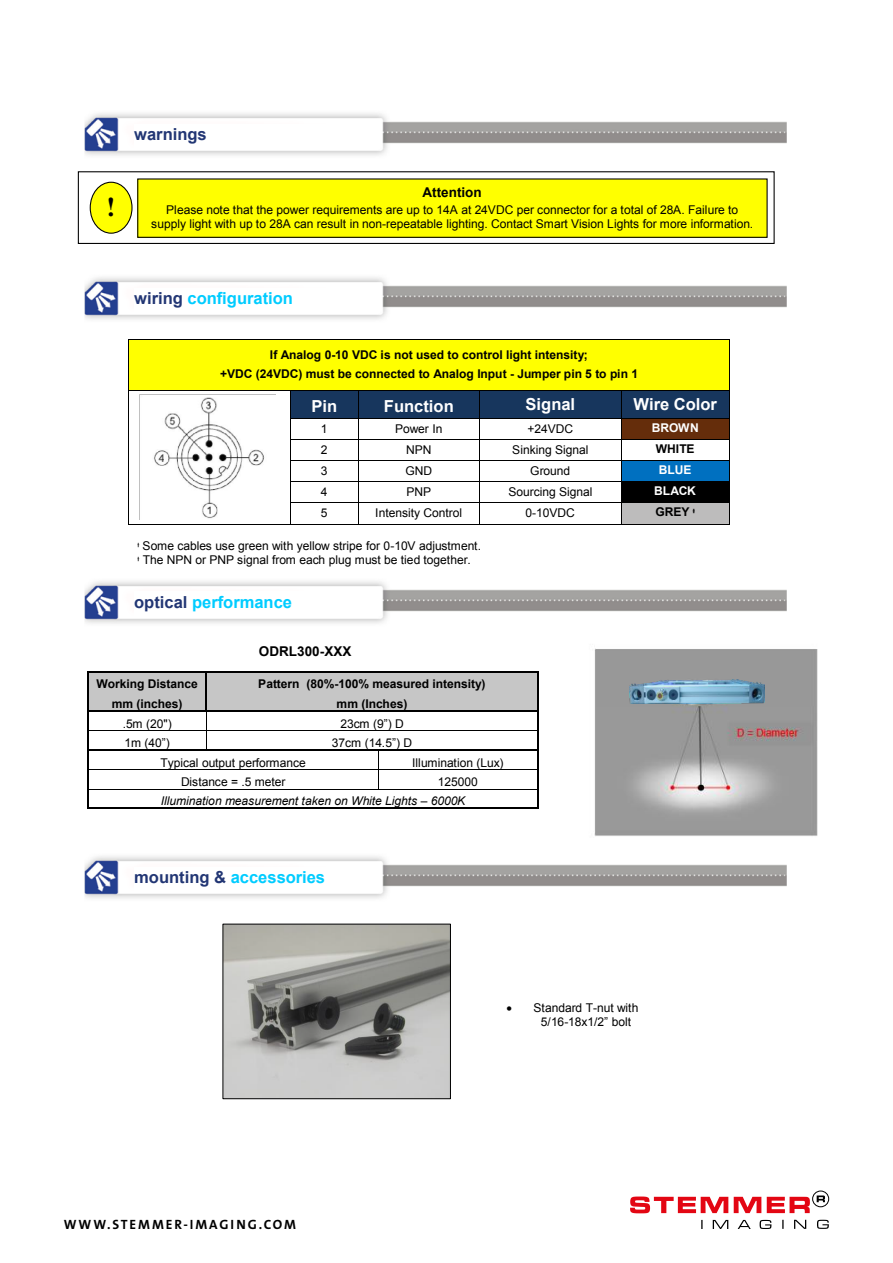
<style>
.page{position:relative;width:893px;height:1263px;background:#fff}
.page>*{position:absolute;margin:0;border:0;box-sizing:border-box;transform-origin:0 0}
.t1{font:700 27px "Times New Roman";color:#000}
.t2{font:700 16.5px "Arial";color:#0cf}
.t3{font:700 16.5px "Arial";color:#fff}
.t4{font:700 16.5px "Arial";color:#223674}
.t5{font:13.5px "The Sans LP7 Bld";letter-spacing:.145em;color:#000}
.t6{font:700 13.5px "Arial";color:#000}
.t7{font:12px/13.6px "Arial";letter-spacing:-.005em;color:#000}
.t8{font:700 12px/18.5px "Arial";color:#000;text-align:center}
.t9{font:italic 12px/19px "Arial";letter-spacing:-.005em;color:#000}
.t10{font:700 12px "Arial";letter-spacing:-.005em;color:#fff}
.t11{font:12px "Arial";color:#000}
.t12{font:700 12px "Arial";color:#000}
.s1{color:#223674}
.s2{font-style:inherit}
.s3{font-style:normal}
</style>
<div class="page">
<svg style="left:701px;top:1220px;width:128px;height:9px"></svg>
<svg style="left:630px;top:1196px;width:180px;height:17px"></svg>
<svg style="left:817px;top:1195px;width:8px;height:7px"></svg>
<div style="left:812px;top:1191px;width:17px;height:16px;border:1px solid #000;border-radius:50%"></div>
<img style="left:594px;top:648px;width:224px;height:188px">
<div style="left:129px;top:340px;width:600px;height:50px;background:#ff0"></div>
<hr style="left:129px;top:339px;width:600px;height:1px;background:#000">
<hr style="left:128px;top:340px;width:1px;height:50px;background:#000">
<hr style="left:729px;top:340px;width:1px;height:50px;background:#000">
<div style="left:291px;top:391px;width:67px;height:27px;background:#17365d"></div>
<div style="left:358px;top:391px;width:121px;height:27px;background:#17365d"></div>
<div style="left:480px;top:391px;width:141px;height:27px;background:#17365d"></div>
<div style="left:622px;top:391px;width:107px;height:27px;background:#17365d"></div>
<hr style="left:129px;top:390px;width:161px;height:1px;background:#000">
<hr style="left:291px;top:390px;width:67px;height:1px;background:#000">
<hr style="left:358px;top:390px;width:121px;height:1px;background:#000">
<hr style="left:480px;top:390px;width:141px;height:1px;background:#000">
<hr style="left:622px;top:390px;width:107px;height:1px;background:#000">
<div style="left:622px;top:418px;width:107px;height:21px;background:#652d0b"></div>
<hr style="left:291px;top:418px;width:67px;height:1px;background:#000">
<hr style="left:358px;top:418px;width:121px;height:1px;background:#000">
<hr style="left:480px;top:418px;width:141px;height:1px;background:#000">
<hr style="left:622px;top:418px;width:107px;height:1px;background:#000">
<hr style="left:291px;top:439px;width:67px;height:1px;background:#000">
<hr style="left:358px;top:439px;width:121px;height:1px;background:#000">
<hr style="left:480px;top:439px;width:141px;height:1px;background:#000">
<hr style="left:622px;top:439px;width:107px;height:1px;background:#000">
<div style="left:622px;top:461px;width:107px;height:20px;background:#0070c0"></div>
<hr style="left:291px;top:460px;width:67px;height:1px;background:#000">
<hr style="left:358px;top:460px;width:121px;height:1px;background:#000">
<hr style="left:480px;top:460px;width:141px;height:1px;background:#000">
<hr style="left:622px;top:460px;width:107px;height:1px;background:#000">
<div style="left:622px;top:481px;width:107px;height:21px;background:#000"></div>
<hr style="left:291px;top:481px;width:67px;height:1px;background:#000">
<hr style="left:358px;top:481px;width:121px;height:1px;background:#000">
<hr style="left:480px;top:481px;width:141px;height:1px;background:#000">
<div style="left:622px;top:503px;width:107px;height:21px;background:#bdbcbc"></div>
<hr style="left:291px;top:502px;width:67px;height:1px;background:#000">
<hr style="left:358px;top:502px;width:121px;height:1px;background:#000">
<hr style="left:480px;top:502px;width:141px;height:1px;background:#000">
<hr style="left:622px;top:502px;width:107px;height:1px;background:#000">
<svg style="left:128px;top:390px;width:1px;height:135px"></svg>
<hr style="left:129px;top:524px;width:161px;height:1px;background:#000">
<svg style="left:290px;top:390px;width:1px;height:135px"></svg>
<hr style="left:291px;top:524px;width:67px;height:1px;background:#000">
<svg style="left:358px;top:391px;width:1px;height:133px"></svg>
<hr style="left:358px;top:524px;width:121px;height:1px;background:#000">
<svg style="left:479px;top:390px;width:1px;height:135px"></svg>
<hr style="left:480px;top:524px;width:141px;height:1px;background:#000">
<svg style="left:621px;top:390px;width:1px;height:135px"></svg>
<hr style="left:622px;top:524px;width:107px;height:1px;background:#000">
<svg style="left:729px;top:390px;width:1px;height:135px"></svg>
<div style="left:89px;top:672px;width:116px;height:19px;background:#c6c6c6"></div>
<div style="left:207px;top:672px;width:330px;height:19px;background:#c6c6c6"></div>
<hr style="left:89px;top:671px;width:116px;height:1px;background:#000">
<hr style="left:207px;top:671px;width:330px;height:1px;background:#000">
<div style="left:89px;top:691px;width:116px;height:19px;background:#c6c6c6"></div>
<div style="left:207px;top:691px;width:330px;height:19px;background:#c6c6c6"></div>
<hr style="left:89px;top:710px;width:116px;height:2px;background:#000">
<hr style="left:208px;top:710px;width:329px;height:2px;background:#000">
<hr style="left:89px;top:730px;width:117px;height:1px;background:#000">
<hr style="left:206px;top:730px;width:331px;height:1px;background:#000">
<hr style="left:89px;top:749px;width:117px;height:2px;background:#000">
<svg style="left:205px;top:671px;width:3px;height:80px"></svg>
<hr style="left:207px;top:749px;width:171px;height:2px;background:#000">
<hr style="left:379px;top:749px;width:158px;height:2px;background:#000">
<hr style="left:89px;top:769px;width:289px;height:1px;background:#000">
<hr style="left:379px;top:769px;width:158px;height:1px;background:#000">
<hr style="left:89px;top:789px;width:289px;height:1px;background:#000">
<svg style="left:378px;top:749px;width:1px;height:41px"></svg>
<hr style="left:379px;top:789px;width:158px;height:1px;background:#000">
<svg style="left:88px;top:671px;width:1px;height:138px"></svg>
<hr style="left:89px;top:808px;width:448px;height:1px;background:#000">
<svg style="left:537px;top:671px;width:2px;height:138px"></svg>
<div style="left:78px;top:171px;width:697px;height:73px;border:1px solid #000"></div>
<div style="left:138px;top:179px;width:629px;height:58px;background:#ff0"></div>
<div style="left:137px;top:178px;width:631px;height:60px;border:1px solid #000"></div>
<div style="left:90px;top:182px;width:42px;height:51px;background:#ff0;border-radius:50%"></div>
<div style="left:90px;top:182px;width:43px;height:52px;border:1px solid #000;border-radius:50%"></div>
<img style="left:84px;top:113px;width:703px;height:43px">
<img style="left:134px;top:124px;width:245px;height:25px">
<img style="left:84px;top:277px;width:703px;height:43px">
<img style="left:134px;top:288px;width:245px;height:25px">
<img style="left:84px;top:581px;width:703px;height:43px">
<img style="left:134px;top:592px;width:245px;height:24px">
<img style="left:84px;top:856px;width:703px;height:43px">
<img style="left:134px;top:867px;width:245px;height:24px">
<img style="left:225px;top:926px;width:224px;height:171px">
<div style="left:223px;top:924px;width:228px;height:175px;border:1px solid #000"></div>
<img style="left:630px;top:680px;width:134px;height:24px">
<img style="left:140px;top:394px;width:136px;height:125px">
<h1 class="t1" style="left:107px;top:188px;width:10px">!</h1>
<h2 class="t4" style="left:134px;top:123px;width:74px">warnings</h2>
<p class="t6" style="left:423px;top:183px;width:61px">Attention</p>
<p class="t7" style="left:151px;top:204px;width:603px;text-align:center">Please note that the power requirements are up to 14A at 24VDC per connector for a total of 28A. Failure to supply light with up to 28A can result in non-repeatable lighting. Contact Smart Vision Lights for more information.</p>
<h2 class="t2" style="left:134px;top:287px;width:160px"><span class="s1">wiring</span> configuration</h2>
<p class="t8" style="left:220px;top:346px;width:420px">If Analog 0-10 VDC is not used to control light intensity;<br>+VDC (24VDC) must be connected to Analog Input - Jumper pin 5 to pin 1</p>
<h2 class="t3" style="left:311px;top:395px;width:27px">Pin</h2>
<h2 class="t3" style="left:384px;top:395px;width:71px">Function</h2>
<h2 class="t3" style="left:526px;top:394px;width:51px">Signal</h2>
<h2 class="t3" style="left:633px;top:394px;width:85px">Wire Color</h2>
<p class="t7" style="left:321px;top:422px;width:8px">1</p>
<p class="t7" style="left:395px;top:422px;width:49px">Power In</p>
<p class="t7" style="left:527px;top:422px;width:47px">+24VDC</p>
<p class="t10" style="left:652px;top:420px;width:48px">BROWN</p>
<p class="t7" style="left:321px;top:443px;width:8px">2</p>
<p class="t7" style="left:406px;top:443px;width:27px">NPN</p>
<p class="t7" style="left:512px;top:443px;width:78px">Sinking Signal</p>
<p class="t8" style="left:656px;top:440px;width:40px">WHITE</p>
<p class="t7" style="left:321px;top:464px;width:8px">3</p>
<p class="t7" style="left:405px;top:464px;width:28px">GND</p>
<p class="t7" style="left:530px;top:464px;width:41px">Ground</p>
<p class="t10" style="left:659px;top:462px;width:34px">BLUE</p>
<p class="t7" style="left:321px;top:485px;width:8px">4</p>
<p class="t7" style="left:406px;top:485px;width:26px">PNP</p>
<p class="t7" style="left:508px;top:485px;width:86px">Sourcing Signal</p>
<p class="t10" style="left:654px;top:483px;width:43px">BLACK</p>
<p class="t7" style="left:321px;top:506px;width:8px">5</p>
<p class="t7" style="left:375px;top:506px;width:88px">Intensity Control</p>
<p class="t7" style="left:526px;top:506px;width:51px">0-10VDC</p>
<p class="t12" style="left:655px;top:504px;width:41px">GREY ᶧ</p>
<p class="t7" style="left:137px;top:539px;width:345px"><span class="s2">ᶧ Some cables use green with yellow stripe for 0</span>-10V adjustment. <span class="s2">ᶧ</span> The NPN or PNP signal from each plug must be tied together.</p>
<h2 class="t2" style="left:134px;top:591px;width:159px"><span class="s1">optical</span> performance</h2>
<p class="t6" style="left:259px;top:642px;width:94px">ODRL300-XXX</p>
<p class="t8" style="left:96px;top:675px;width:103px">Working Distance</p>
<p class="t8" style="left:258px;top:675px;width:229px">Pattern (80%-100% measured intensity)</p>
<p class="t8" style="left:112px;top:695px;width:72px">mm (inches)</p>
<p class="t8" style="left:337px;top:695px;width:72px">mm (Inches)</p>
<p class="t7" style="left:123px;top:717px;width:51px">.5m (20")</p>
<p class="t7" style="left:340px;top:717px;width:65px">23cm (9<span class="s2">”)</span> D</p>
<p class="t11" style="left:124px;top:735px;width:47px">1m (40”)</p>
<p class="t7" style="left:332px;top:736px;width:82px">37cm (14.5<span class="s2">”) D</span></p>
<p class="t7" style="left:160px;top:756px;width:147px">Typical output performance</p>
<p class="t7" style="left:412px;top:756px;width:93px">Illumination (Lux)</p>
<p class="t7" style="left:181px;top:775px;width:106px">Distance = .5 meter</p>
<p class="t9" style="left:161px;top:772px;width:319px;text-indent:277px"><span class="s3">125000<br></span>Illumination measurement taken on White Lights <span class="s2">–</span> 6000K</p>
<h2 class="t2" style="left:134px;top:866px;width:192px"><span class="s1">mounting &amp;</span> accessories</h2>
<p class="t5" style="left:64px;top:1215px;width:234px">WWW.STEMMER-IMAGING.COM</p>
<p class="t7" style="left:541px;top:1001px;width:99px;text-indent:-34px">• Standard T-nut with<br>5/16-<span class="s2">18x1/2” bolt</span></p>
</div>
